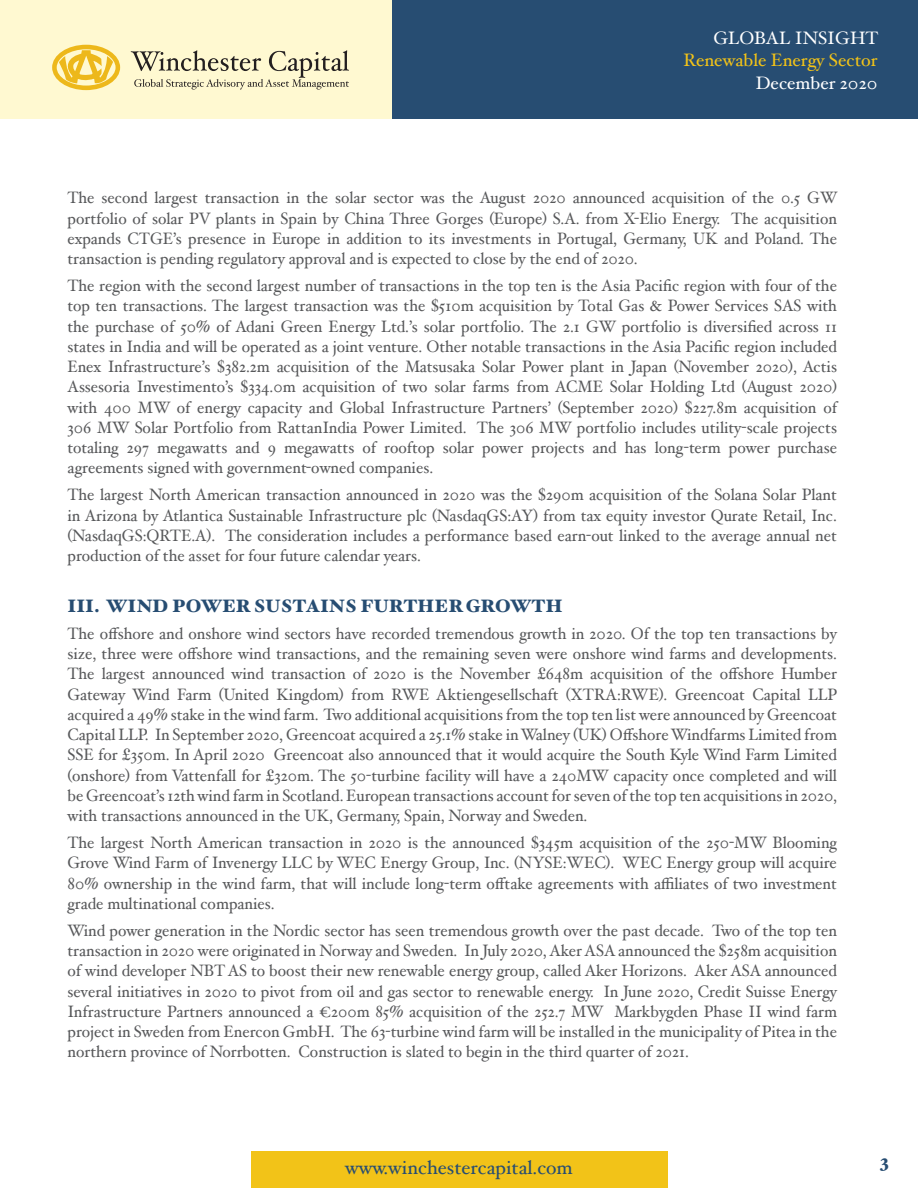
<style>
.page{position:relative;width:918px;height:1188px;background:#fff}
.page>*{position:absolute;margin:0;border:0;box-sizing:border-box;transform-origin:0 0}
.t1{font:19.5px "Hoefler Text";color:#274d72}
.t2{font:900 18px "Hoefler Text";color:#274d72}
.t3{font:18px/22.5px "Hoefler Text";color:#f2c318;text-align:right}
.t4{font:18px "Hoefler Text";color:#fff}
.t5{font:16.5px/20.2px "Hoefler Text";color:#57585a;text-align:justify;scale:.95 1}
.s1{color:#fff}
</style>
<div class="page">
<div style="left:0;top:0;width:392px;height:119px;background:#fff9d1"></div>
<svg style="left:52px;top:45px;width:68px;height:45px"></svg>
<svg style="left:131px;top:50px;width:218px;height:40px"></svg>
<div style="left:392px;top:0;width:526px;height:119px;background:#274d72"></div>
<div style="left:251px;top:1151px;width:416px;height:37px;background:#f2c318"></div>
<p class="t3" style="left:684px;top:26px;width:196px"><span class="s1">GLOBAL INSIGHT<br></span>Renewable Energy Sector</p>
<p class="t4" style="left:756px;top:72px;width:123px">December 2020</p>
<p class="t5" style="left:68px;top:187px;width:812px">The second largest transaction in the solar sector was the August 2020 announced acquisition of the 0.5 GW portfolio of solar PV plants in Spain by China Three Gorges (Europe) S.A. from X-Elio Energy. The acquisition expands CTGE’s presence in Europe in addition to its investments in Portugal, Germany, UK and Poland. The transaction is pending regulatory approval and is expected to close by the end of 2020.</p>
<p class="t5" style="left:68px;top:275px;width:812px">The region with the second largest number of transactions in the top ten is the Asia Pacific region with four of the top ten transactions. The largest transaction was the $510m acquisition by Total Gas &amp; Power Services SAS with the purchase of 50% of Adani Green Energy Ltd.’s solar portfolio. The 2.1 GW portfolio is diversified across 11 states in India and will be operated as a joint venture. Other notable transactions in the Asia Pacific region included Enex Infrastructure’s $382.2m acquisition of the Matsusaka Solar Power plant in Japan (November 2020), Actis Assesoria Investimento’s $334.0m acquisition of two solar farms from ACME Solar Holding Ltd (August 2020) with 400 MW of energy capacity and Global Infrastructure Partners’ (September 2020) $227.8m acquisition of 306 MW Solar Portfolio from RattanIndia Power Limited. The 306 MW portfolio includes utility-scale projects totaling 297 megawatts and 9 megawatts of rooftop solar power projects and has long-term power purchase agreements signed with government-owned companies.</p>
<p class="t5" style="left:68px;top:484px;width:812px">The largest North American transaction announced in 2020 was the $290m acquisition of the Solana Solar Plant in Arizona by Atlantica Sustainable Infrastructure plc (NasdaqGS:AY) from tax equity investor Qurate Retail, Inc. (NasdaqGS:QRTE.A). The consideration includes a performance based earn-out linked to the average annual net production of the asset for four future calendar years.</p>
<p class="t2" style="left:68px;top:595px;width:497px">III. WIND POWER SUSTAINS FURTHER GROWTH</p>
<p class="t5" style="left:68px;top:623px;width:812px">The offshore and onshore wind sectors have recorded tremendous growth in 2020. Of the top ten transactions by size, three were offshore wind transactions, and the remaining seven were onshore wind farms and developments.<br>The largest announced wind transaction of 2020 is the November £648m acquisition of the offshore Humber Gateway Wind Farm (United Kingdom) from RWE Aktiengesellschaft (XTRA:RWE). Greencoat Capital LLP acquired a 49% stake in the wind farm. Two additional acquisitions from the top ten list were announced by Greencoat Capital LLP. In September 2020, Greencoat acquired a 25.1% stake in Walney (UK) Offshore Windfarms Limited from SSE for £350m. In April 2020 Greencoat also announced that it would acquire the South Kyle Wind Farm Limited (onshore) from Vattenfall for £320m. The 50-turbine facility will have a 240MW capacity once completed and will be Greencoat’s 12th wind farm in Scotland. European transactions account for seven of the top ten acquisitions in 2020, with transactions announced in the UK, Germany, Spain, Norway and Sweden.</p>
<p class="t5" style="left:68px;top:832px;width:812px">The largest North American transaction in 2020 is the announced $345m acquisition of the 250-MW Blooming Grove Wind Farm of Invenergy LLC by WEC Energy Group, Inc. (NYSE:WEC). WEC Energy group will acquire 80% ownership in the wind farm, that will include long-term offtake agreements with affiliates of two investment grade multinational companies.</p>
<p class="t5" style="left:68px;top:920px;width:812px">Wind power generation in the Nordic sector has seen tremendous growth over the past decade. Two of the top ten transaction in 2020 were originated in Norway and Sweden. In July 2020, Aker ASA announced the $258m acquisition of wind developer NBT AS to boost their new renewable energy group, called Aker Horizons. Aker ASA announced several initiatives in 2020 to pivot from oil and gas sector to renewable energy. In June 2020, Credit Suisse Energy Infrastructure Partners announced a €200m 85% acquisition of the 252.7 MW Markbygden Phase II wind farm project in Sweden from Enercon GmbH. The 63-turbine wind farm will be installed in the municipality of Pitea in the northern province of Norrbotten. Construction is slated to begin in the third quarter of 2021.</p>
<p class="t1" style="left:345px;top:1156px;width:229px">www.winchestercapital.com</p>
<p class="t2" style="left:880px;top:1151px;width:10px">3</p>
</div>
